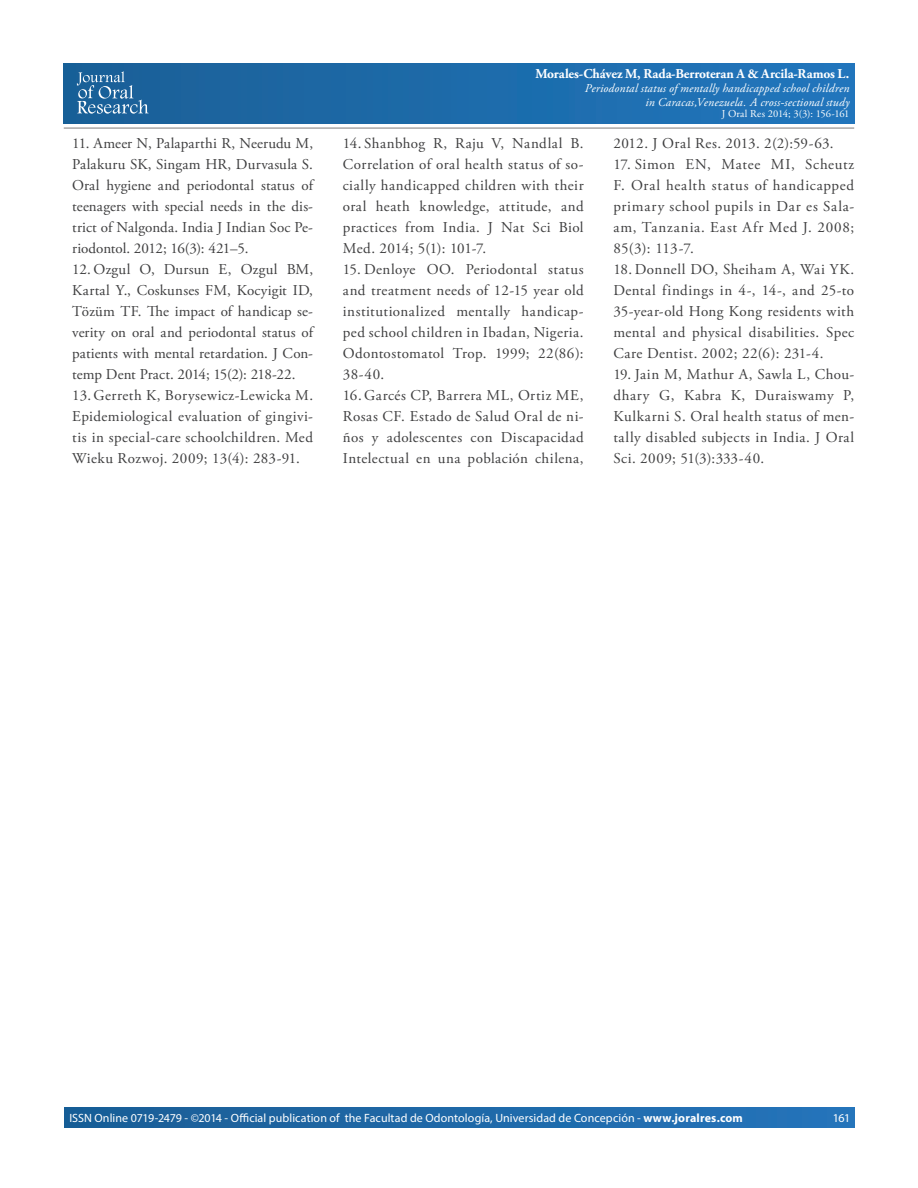
<style>
.page{position:relative;width:918px;height:1188px;background:#fff}
.page>*{position:absolute;margin:0;border:0;box-sizing:border-box;transform-origin:0 0}
.t1{font:15px/21px "Adobe Garamond Pro";letter-spacing:.03em;color:#3e3e3f;text-align:justify}
.t2{font:700 13.5px "Adobe Garamond Pro";letter-spacing:-.01em;color:#fff}
.t3{font:12px "Myriad Pro";letter-spacing:.005em;color:#fff}
.t4{font:italic 12px "Adobe Garamond Pro";letter-spacing:.015em;color:#fff}
.t5{font:10.5px "Adobe Garamond Pro";letter-spacing:.01em;color:#fff}
.s1{font-weight:700}
</style>
<div class="page">
<div style="left:64px;top:64px;width:790px;height:59px;background:linear-gradient(to right,#1a5f97,#2176bd)"></div>
<svg style="left:77px;top:71px;width:72px;height:43px;background:#407baa"></svg>
<hr style="left:64px;top:127px;width:790px;height:2px;background:#231f20">
<div style="left:64px;top:1108px;width:790px;height:19px;background:linear-gradient(to right,#195d95,#2574bb)"></div>
<p class="t2" style="left:535px;top:66px;width:316px">Morales-Chávez M, Rada-Berroteran A &amp; Arcila-Ramos L.</p>
<p class="t1" style="left:72px;top:133px;width:242px">11. Ameer N, Palaparthi R, Neerudu M, Palakuru SK, Singam HR, Durvasula S.<br>Oral hygiene and periodontal status of teenagers with special needs in the dis&shy;trict of Nalgonda. India J Indian Soc Pe&shy;riodontol. 2012; 16(3): 421–5.</p>
<p class="t1" style="left:72px;top:259px;width:242px">12. Ozgul O, Dursun E, Ozgul BM, Kartal Y., Coskunses FM, Kocyigit ID, Tözüm TF. The impact of handicap se&shy;verity on oral and periodontal status of patients with mental retardation. J Con&shy;temp Dent Pract. 2014; 15(2): 218-22.</p>
<p class="t1" style="left:72px;top:385px;width:242px">13. Gerreth K, Borysewicz-Lewicka M.<br>Epidemiological evaluation of gingivi&shy;tis in special-care schoolchildren. Med Wieku Rozwoj. 2009; 13(4): 283-91.</p>
<p class="t4" style="left:585px;top:81px;width:266px">Periodontal status of mentally handicapped school children</p>
<p class="t4" style="left:645px;top:95px;width:205px">in Caracas,Venezuela. A cross-sectional study</p>
<p class="t5" style="left:722px;top:107px;width:129px">J Oral Res 2014; 3(3): 156-161</p>
<p class="t1" style="left:343px;top:133px;width:242px">14. Shanbhog R, Raju V, Nandlal B.<br>Correlation of oral health status of so&shy;cially handicapped children with their oral heath knowledge, attitude, and practices from India. J Nat Sci Biol Med. 2014; 5(1): 101-7.</p>
<p class="t1" style="left:343px;top:259px;width:242px">15. Denloye OO. Periodontal status and treatment needs of 12-15 year old institutionalized mentally handicap&shy;ped school children in Ibadan, Nigeria.<br>Odontostomatol Trop. 1999; 22(86):<br>38-40.</p>
<p class="t1" style="left:343px;top:385px;width:242px">16. Garcés CP, Barrera ML, Ortiz ME, Rosas CF. Estado de Salud Oral de ni&shy;ños y adolescentes con Discapacidad Intelectual en una población chilena,</p>
<p class="t1" style="left:613px;top:133px;width:222px">2012. J Oral Res. 2013. 2(2):59-63.</p>
<p class="t1" style="left:613px;top:154px;width:242px">17. Simon EN, Matee MI, Scheutz F. Oral health status of handicapped primary school pupils in Dar es Sala&shy;am, Tanzania. East Afr Med J. 2008; 85(3): 113-7.</p>
<p class="t1" style="left:613px;top:259px;width:242px">18. Donnell DO, Sheiham A, Wai YK.<br>Dental findings in 4-, 14-, and 25-to 35-year-old Hong Kong residents with mental and physical disabilities. Spec Care Dentist. 2002; 22(6): 231-4.</p>
<p class="t1" style="left:613px;top:364px;width:242px">19. Jain M, Mathur A, Sawla L, Chou&shy;dhary G, Kabra K, Duraiswamy P, Kulkarni S. Oral health status of men&shy;tally disabled subjects in India. J Oral Sci. 2009; 51(3):333-40.</p>
<p class="t3" style="left:69px;top:1111px;width:675px">ISSN Online 0719-2479 - ©2014 - Official publication of the Facultad de Odontología, Universidad de Concepción - <span class="s1">www.joralres.com</span></p>
<p class="t3" style="left:833px;top:1111px;width:19px">161</p>
</div>
